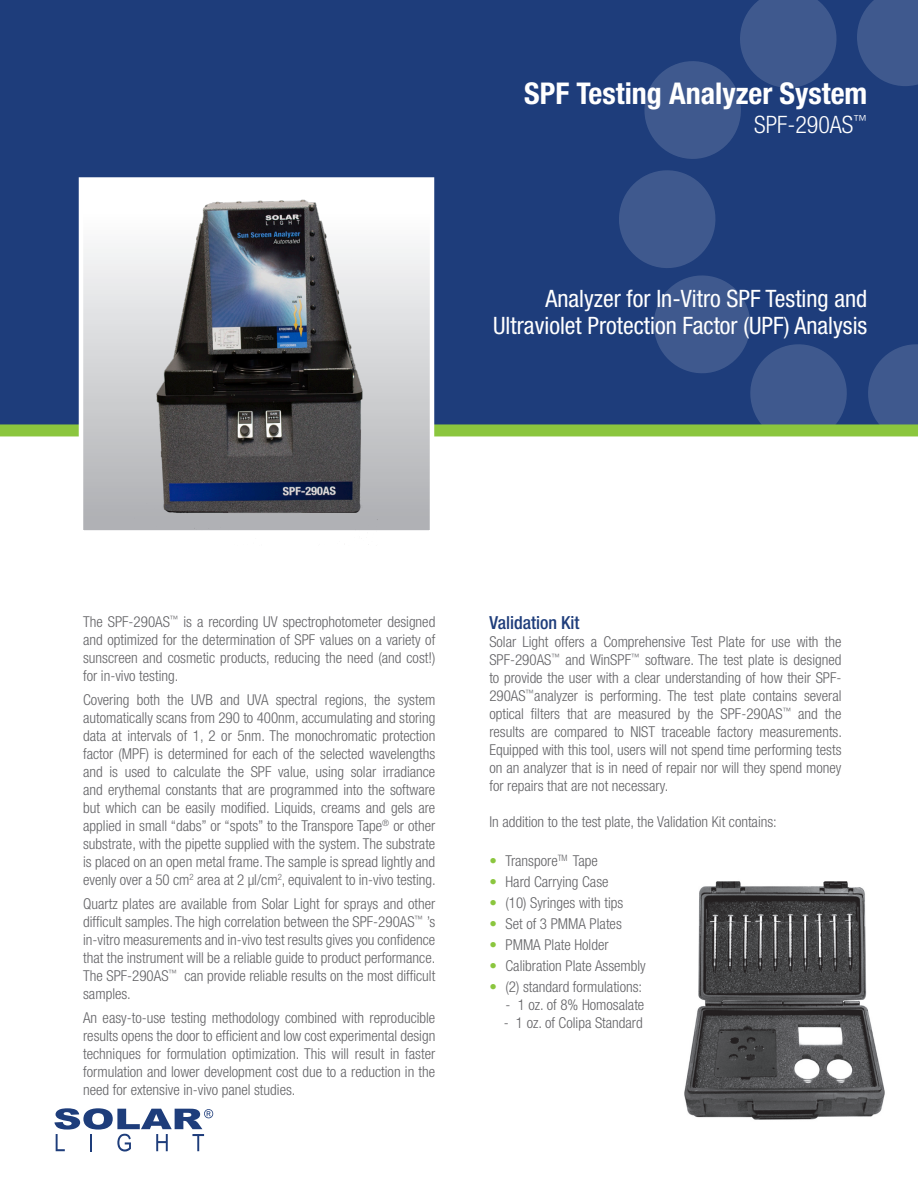
<style>
.page{position:relative;width:918px;height:1188px;background:#fff}
.page>*{position:absolute;margin:0;border:0;box-sizing:border-box;transform-origin:0 0}
.t1{font:700 condensed 30px "Helvetica Neue";color:#fff}
.t2{font:condensed 24px/27px "Helvetica Neue";color:#fff;text-align:right}
.t3{font:300 condensed 24px "Helvetica Neue";color:#fff}
.t4{font:500 condensed 18px "Helvetica Neue";color:#1e3d7b}
.t5{font:300 condensed 15px/18px "Helvetica Neue";color:#636366;text-align:justify}
.s1{color:#8bc63e}
</style>
<div class="page">
<div style="left:0;top:0;width:617px;height:424px;background:#1e3d7b"></div>
<svg style="left:617px;top:0;width:301px;height:437px;background:#294681"></svg>
<div style="left:0;top:424px;width:918px;height:12px;background:#8bc63e"></div>
<div style="left:81px;top:180px;width:351px;height:352px;background:linear-gradient(to bottom,#fff,#acadb1)"></div>
<div style="left:79px;top:177px;width:355px;height:358px;border:4px solid #fff"></div>
<img style="left:684px;top:881px;width:201px;height:239px">
<svg style="left:54px;top:1108px;width:159px;height:44px"></svg>
<img style="left:131px;top:186px;width:246px;height:349px">
<p class="t1" style="left:524px;top:75px;width:345px">SPF Testing Analyzer System</p>
<p class="t3" style="left:754px;top:110px;width:115px">SPF-290AS<sup>™</sup></p>
<p class="t2" style="left:493px;top:285px;width:376px">Analyzer for In-Vitro SPF Testing and<br>Ultraviolet Protection Factor (UPF) Analysis</p>
<p class="t5" style="left:83px;top:613px;width:354px">The SPF-290AS<sup>™</sup> is a recording UV spectrophotometer designed and optimized for the determination of SPF values on a variety of sunscreen and cosmetic products, reducing the need (and cost!) for in-vivo testing.</p>
<p class="t5" style="left:83px;top:691px;width:354px">Covering both the UVB and UVA spectral regions, the system automatically scans from 290 to 400nm, accumulating and storing data at intervals of 1, 2 or 5nm. The monochromatic protection factor (MPF) is determined for each of the selected wavelengths and is used to calculate the SPF value, using solar irradiance and erythemal constants that are programmed into the software but which can be easily modified. Liquids, creams and gels are applied in small “dabs” or “spots” to the Transpore Tape<sup>®</sup> or other substrate, with the pipette supplied with the system. The substrate is placed on an open metal frame. The sample is spread lightly and evenly over a 50 cm<sup>2</sup> area at 2 μl/cm<sup>2</sup>, equivalent to in-vivo testing.</p>
<p class="t5" style="left:83px;top:895px;width:354px">Quartz plates are available from Solar Light for sprays and other difficult samples. The high correlation between the SPF-290AS<sup>™</sup> ’s in-vitro measurements and in-vivo test results gives you confidence that the instrument will be a reliable guide to product performance.<br>The SPF-290AS<sup>™</sup> can provide reliable results on the most difficult samples.</p>
<p class="t5" style="left:83px;top:1009px;width:354px">An easy-to-use testing methodology combined with reproducible results opens the door to efficient and low cost experimental design</p>
<p class="t5" style="left:83px;top:1045px;width:354px">techniques for formulation optimization. This will result in faster formulation and lower development cost due to a reduction in the need for extensive in-vivo panel studies.</p>
<p class="t4" style="left:489px;top:612px;width:92px">Validation Kit</p>
<p class="t5" style="left:489px;top:633px;width:354px">Solar Light offers a Comprehensive Test Plate for use with the SPF-290AS<sup>™</sup> and WinSPF<sup>™</sup> software. The test plate is designed to provide the user with a clear understanding of how their SPF-290AS<sup>™</sup>analyzer is performing. The test plate contains several optical filters that are measured by the SPF-290AS<sup>™</sup> and the results are compared to NIST traceable factory measurements.<br>Equipped with this tool, users will not spend time performing tests on an analyzer that is in need of repair nor will they spend money for repairs that are not necessary.</p>
<p class="t5" style="left:489px;top:813px;width:289px">In addition to the test plate, the Validation Kit contains:</p>
<p class="t5" style="left:489px;top:852px;width:110px"><span class="s1">•</span> Transpore<sup>TM</sup> Tape</p>
<p class="t5" style="left:489px;top:873px;width:121px"><span class="s1">•</span> Hard Carrying Case</p>
<p class="t5" style="left:489px;top:894px;width:136px"><span class="s1">•</span> (10) Syringes with tips</p>
<p class="t5" style="left:489px;top:915px;width:134px"><span class="s1">•</span> Set of 3 PMMA Plates</p>
<p class="t5" style="left:489px;top:936px;width:121px"><span class="s1">•</span> PMMA Plate Holder</p>
<p class="t5" style="left:489px;top:957px;width:158px"><span class="s1">•</span> Calibration Plate Assembly</p>
<p class="t5" style="left:489px;top:978px;width:154px"><span class="s1">•</span> (2) standard formulations:</p>
<p class="t5" style="left:506px;top:996px;width:140px">- 1 oz. of 8% Homosalate</p>
<p class="t5" style="left:504px;top:1014px;width:141px">- 1 oz. of Colipa Standard</p>
</div>
